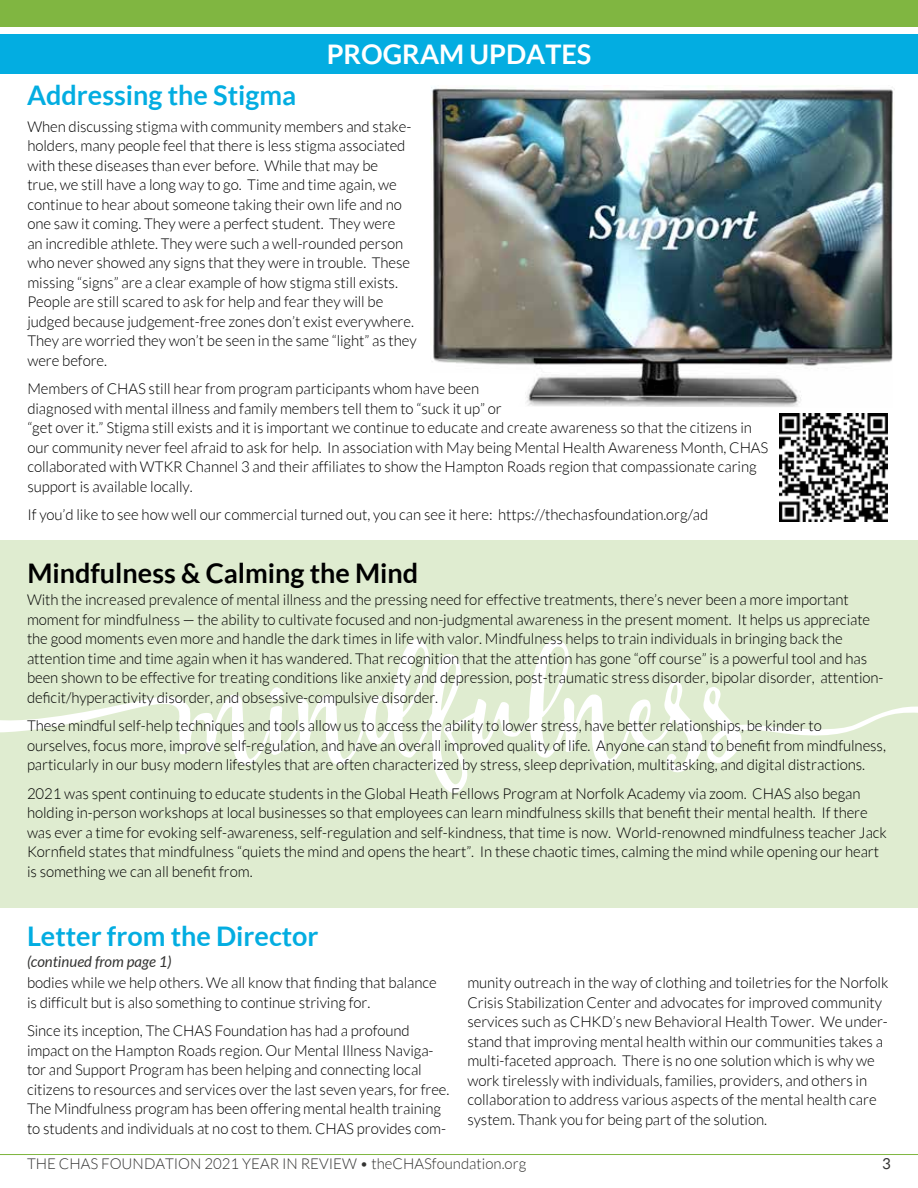
<style>
.page{position:relative;width:918px;height:1188px;background:#fff}
.page>*{position:absolute;margin:0;border:0;box-sizing:border-box;transform-origin:0 0}
.t1{font:700 27px "Lato";color:#03ade1}
.t2{font:700 27px "Lato";color:#000}
.t3{font:700 27px "Lato";color:#fff}
.t4{font:300 15px/19.5px "Lato";letter-spacing:-.005em;color:#000}
.t5{font:300 15px "Lato";color:#343433}
.t6{font:italic 15px "Lato";color:#343433}
.t7{font:15px "Lato";color:#343433}
</style>
<div class="page">
<hr style="left:0;top:1154px;width:918px;height:1px;background:#80b641">
<div style="left:0;top:0;width:918px;height:27px;background:#80b641"></div>
<div style="left:0;top:34px;width:918px;height:40px;background:#03ade1"></div>
<div style="left:0;top:540px;width:918px;height:368px;background:#dfecd0"></div>
<svg style="left:0;top:639px;width:918px;height:154px"></svg>
<img style="left:431px;top:86px;width:464px;height:321px">
<img style="left:780px;top:414px;width:108px;height:108px">
<h1 class="t1" style="left:27px;top:80px;width:271px">Addressing the Stigma</h1>
<h1 class="t3" style="left:327px;top:39px;width:266px">PROGRAM UPDATES</h1>
<p class="t4" style="left:27px;top:117px;width:391px">When discussing stigma with community members and stake&shy;holders, many people feel that there is less stigma associated with these diseases than ever before. While that may be<br>true, we still have a long way to go. Time and time again, we continue to hear about someone taking their own life and no one saw it coming. They were a perfect student. They were<br>an incredible athlete. They were such a well-rounded person who never showed any signs that they were in trouble. These missing “signs” are a clear example of how stigma still exists.<br>People are still scared to ask for help and fear they will be judged because judgement-free zones don’t exist everywhere.<br>They are worried they won’t be seen in the same “light” as they were before.</p>
<p class="t4" style="left:27px;top:379px;width:743px">Members of CHAS still hear from program participants whom have been<br>diagnosed with mental illness and family members tell them to “suck it up” or<br>“get over it.” Stigma still exists and it is important we continue to educate and create awareness so that the citizens in our community never feel afraid to ask for help. In association with May being Mental Health Awareness Month, CHAS collaborated with WTKR Channel 3 and their affiliates to show the Hampton Roads region that compassionate caring support is available locally.</p>
<p class="t4" style="left:27px;top:505px;width:682px">If you’d like to see how well our commercial turned out, you can see it here: https://thechasfoundation.org/ad</p>
<h1 class="t2" style="left:27px;top:557px;width:392px">Mindfulness &amp; Calming the Mind</h1>
<p class="t4" style="left:27px;top:590px;width:858px">With the increased prevalence of mental illness and the pressing need for effective treatments, there’s never been a more important moment for mindfulness — the ability to cultivate focused and non-judgmental awareness in the present moment. It helps us appreciate the good moments even more and handle the dark times in life with valor. Mindfulness helps to train individuals in bringing back the attention time and time again when it has wandered. That recognition that the attention has gone “off course” is a powerful tool and has been shown to be effective for treating conditions like anxiety and depression, post-traumatic stress disorder, bipolar disorder, attention&shy;deficit/hyperactivity disorder, and obsessive-compulsive disorder.</p>
<p class="t4" style="left:27px;top:716px;width:860px">These mindful self-help techniques and tools allow us to access the ability to lower stress, have better relationships, be kinder to ourselves, focus more, improve self-regulation, and have an overall improved quality of life. Anyone can stand to benefit from mindfulness, particularly in our busy modern lifestyles that are often characterized by stress, sleep deprivation, multitasking, and digital distractions.</p>
<p class="t4" style="left:27px;top:784px;width:862px">2021 was spent continuing to educate students in the Global Heath Fellows Program at Norfolk Academy via zoom. CHAS also began holding in-person workshops at local businesses so that employees can learn mindfulness skills that benefit their mental health. If there was ever a time for evoking self-awareness, self-regulation and self-kindness, that time is now. World-renowned mindfulness teacher Jack Kornfield states that mindfulness “quiets the mind and opens the heart”. In these chaotic times, calming the mind while opening our heart is something we can all benefit from.</p>
<h1 class="t1" style="left:27px;top:921px;width:293px">Letter from the Director</h1>
<p class="t6" style="left:27px;top:953px;width:146px">(continued from page 1)</p>
<p class="t4" style="left:27px;top:973px;width:411px">bodies while we help others. We all know that finding that balance is difficult but is also something to continue striving for.</p>
<p class="t4" style="left:27px;top:1021px;width:424px">Since its inception, The CHAS Foundation has had a profound impact on the Hampton Roads region. Our Mental Illness Naviga&shy;tor and Support Program has been helping and connecting local citizens to resources and services over the last seven years, for free.<br>The Mindfulness program has been offering mental health training to students and individuals at no cost to them. CHAS provides com-</p>
<p class="t4" style="left:467px;top:973px;width:423px">munity outreach in the way of clothing and toiletries for the Norfolk Crisis Stabilization Center and advocates for improved community services such as CHKD’s new Behavioral Health Tower. We under&shy;stand that improving mental health within our communities takes a multi-faceted approach. There is no one solution which is why we work tirelessly with individuals, families, providers, and others in collaboration to address various aspects of the mental health care system. Thank you for being part of the solution.</p>
<p class="t5" style="left:27px;top:1156px;width:501px">THE CHAS FOUNDATION 2021 YEAR IN REVIEW • theCHASfoundation.org</p>
<p class="t7" style="left:882px;top:1156px;width:10px">3</p>
</div>
